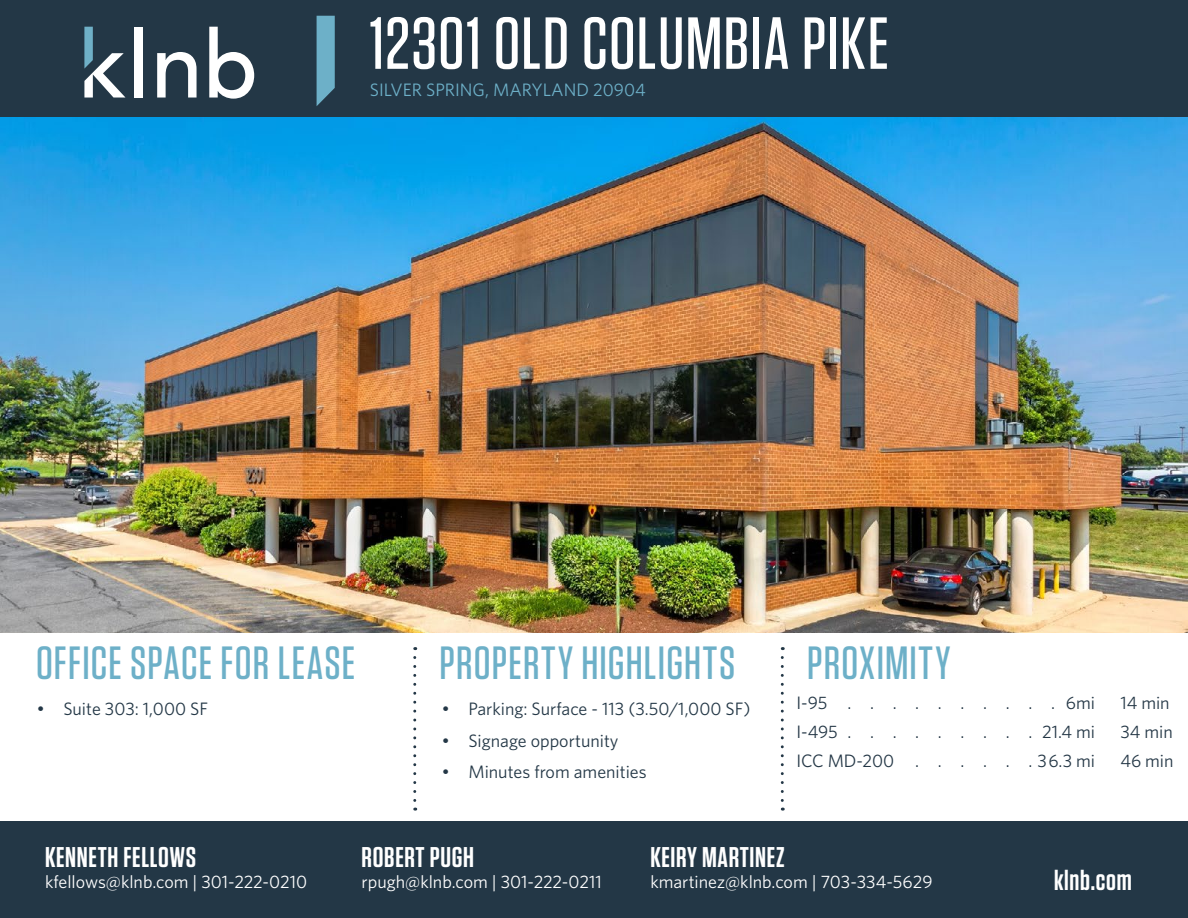
<style>
.page{position:relative;width:1188px;height:918px;background:#fff}
.page>*{position:absolute;margin:0;border:0;box-sizing:border-box;transform-origin:0 0}
.t1{font:500 73.5px "Tungsten";letter-spacing:.015em;color:#fff}
.t2{font:500 46.5px "Tungsten";letter-spacing:.025em;color:#6db0c8}
.t3{font:600 28.5px "Tungsten";letter-spacing:.025em;color:#fff}
.t4{font:18px "Whitney";color:#233746}
.t5{font:18px "Whitney";color:#fff}
.t6{font:18px "Whitney";letter-spacing:-.005em;color:#243746}
.t7{font:18px "Whitney";color:#6db0c8}
.s1{font-family:"Gotham"}
</style>
<div class="page">
<div style="left:0;top:822px;width:1188px;height:96px;background:#233746"></div>
<div style="left:0;top:0;width:1188px;height:120px;background:#233746"></div>
<svg style="left:317px;top:16px;width:18px;height:90px;background:#64a2b9"></svg>
<svg style="left:84px;top:27px;width:41px;height:71px"></svg>
<div style="left:135px;top:27px;width:8px;height:71px;background:#fff"></div>
<svg style="left:157px;top:52px;width:40px;height:46px"></svg>
<svg style="left:209px;top:27px;width:45px;height:72px"></svg>
<img style="left:0;top:118px;width:1188px;height:515px">
<svg style="left:413px;top:658px;width:3px;height:153px"></svg>
<svg style="left:781px;top:658px;width:3px;height:153px"></svg>
<h1 class="t1" style="left:370px;top:10px;width:521px">12301 OLD COLUMBIA PIKE</h1>
<p class="t7" style="left:370px;top:81px;width:277px">SILVER SPRING, MARYLAND 20904</p>
<h2 class="t2" style="left:36px;top:642px;width:321px">OFFICE SPACE FOR LEASE</h2>
<h2 class="t2" style="left:439px;top:641px;width:297px">PROPERTY HIGHLIGHTS</h2>
<p class="t4" style="left:36px;top:701px;width:173px"><span class="s1">•</span> Suite 303: 1,000 SF</p>
<p class="t4" style="left:441px;top:701px;width:311px"><span class="s1">•</span> Parking: Surface - 113 (3.50/1,000 SF)</p>
<p class="t4" style="left:441px;top:732px;width:179px"><span class="s1">•</span> Signage opportunity</p>
<p class="t4" style="left:441px;top:764px;width:207px"><span class="s1">•</span> Minutes from amenities</p>
<h2 class="t2" style="left:807px;top:641px;width:145px">PROXIMITY</h2>
<p class="t6" style="left:796px;top:694px;width:300px">I-95 . . . . . . . . . . 6mi</p>
<p class="t6" style="left:1121px;top:694px;width:51px">14 min</p>
<p class="t6" style="left:797px;top:723px;width:300px">I-495 . . . . . . . . . 21.4 mi</p>
<p class="t6" style="left:1121px;top:723px;width:54px">34 min</p>
<p class="t6" style="left:797px;top:752px;width:300px">ICC MD-200 . . . . . . 36.3 mi</p>
<p class="t6" style="left:1120px;top:752px;width:55px">46 min</p>
<h3 class="t3" style="left:45px;top:844px;width:152px">KENNETH FELLOWS</h3>
<p class="t5" style="left:45px;top:874px;width:264px">kfellows@klnb.com | 301-222-0210</p>
<h3 class="t3" style="left:362px;top:844px;width:114px">ROBERT PUGH</h3>
<p class="t5" style="left:362px;top:874px;width:242px">rpugh@klnb.com | 301-222-0211</p>
<h3 class="t3" style="left:650px;top:844px;width:136px">KEIRY MARTINEZ</h3>
<p class="t5" style="left:650px;top:874px;width:284px">kmartinez@klnb.com | 703-334-5629</p>
<h3 class="t3" style="left:1054px;top:867px;width:79px">klnb.com</h3>
</div>
